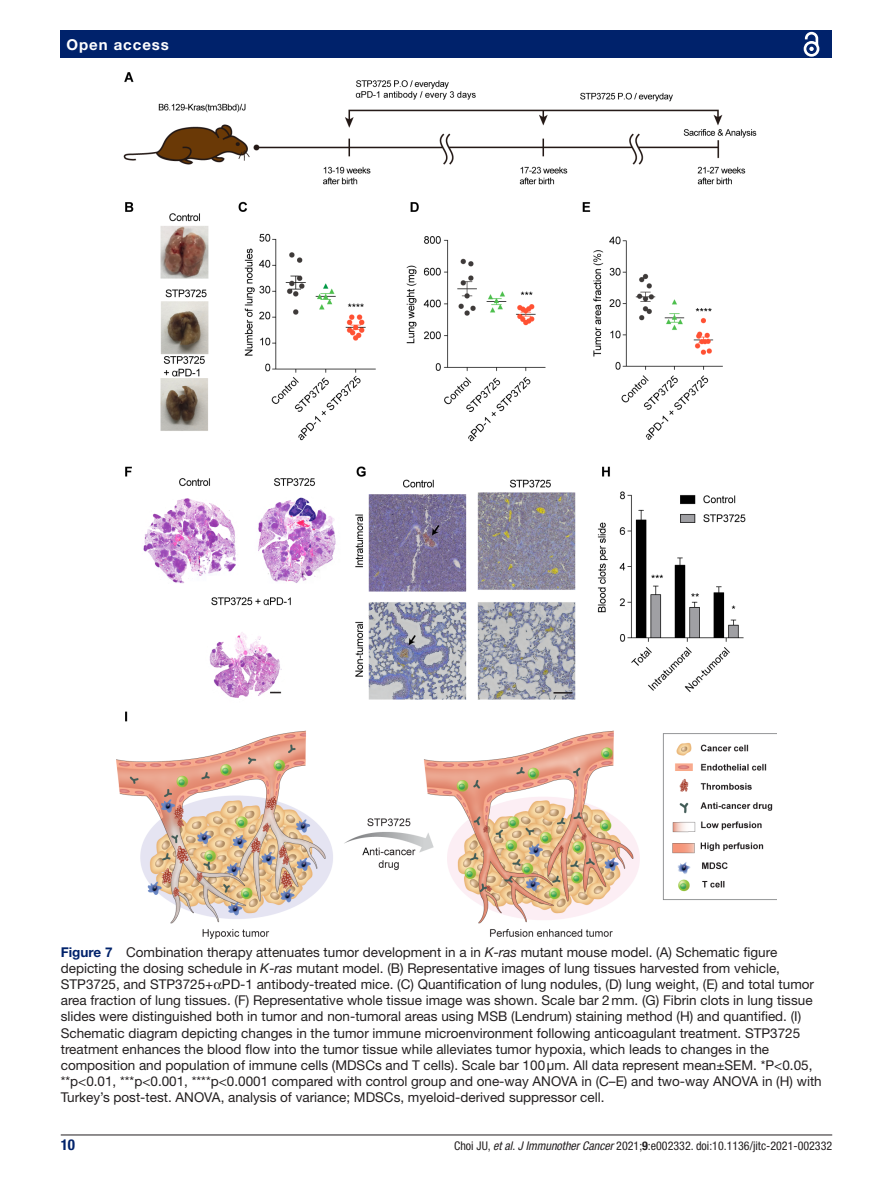
<style>
.page{position:relative;width:893px;height:1191px;background:#fff}
.page>*{position:absolute;margin:0;border:0;box-sizing:border-box;transform-origin:0 0}
.t1{font:700 15px "Helvetica Neue LT Std";letter-spacing:.065em;color:#fff}
.t2{font:700 condensed 15px "Helvetica Neue LT Std";color:#00226b}
.t3{font:13.5px/16.2px "Helvetica Neue LT Std";color:#231f20}
.t4{font:condensed 12px "Helvetica Neue LT Std";color:#231f20}
.s1{font-weight:700;color:#00226b}
.s2{font-style:italic}
.s3{font-weight:700}
</style>
<div class="page">
<hr style="left:61px;top:1134px;width:771px;height:1px;background:#231f20">
<div style="left:61px;top:31px;width:771px;height:27px;background:#00226b"></div>
<svg style="left:803px;top:31px;width:17px;height:26px"></svg>
<img style="left:117px;top:73px;width:659px;height:866px">
<p class="t1" style="left:66px;top:35px;width:104px">Open access</p>
<p class="t3" style="left:61px;top:943px;width:762px"><span class="s1">Figure 7</span> Combination therapy attenuates tumor development in a in <span class="s2">K-ras</span> mutant mouse model. (A) Schematic figure depicting the dosing schedule in <span class="s2">K-ras</span> mutant model. (B) Representative images of lung tissues harvested from vehicle, STP3725, and STP3725+ PD-1 antibody-treated mice. (C) Quantification of lung nodules, (D) lung weight, (E) and total tumor area fraction of lung tissues. (F) Representative whole tissue image was shown. Scale bar 2mm. (G) Fibrin clots in lung tissue slides were distinguished both in tumor and non-tumoral areas using MSB (Lendrum) staining method (H) and quantified. (I)<br>Schematic diagram depicting changes in the tumor immune microenvironment following anticoagulant treatment. STP3725 treatment enhances the blood flow into the tumor tissue while alleviates tumor hypoxia, which leads to changes in the composition and population of immune cells (MDSCs and T cells). Scale bar 100µm. All data represent mean±SEM. *P&lt;0.05, **p&lt;0.01, ***p&lt;0.001, ****p&lt;0.0001 compared with control group and one-way ANOVA in (C–E) and two-way ANOVA in (H) with Turkey’s post-test. ANOVA, analysis of variance; MDSCs, myeloid-derived suppressor cell.</p>
<p class="t2" style="left:61px;top:1135px;width:16px">10</p>
<p class="t4" style="left:454px;top:1138px;width:380px">Choi JU, <span class="s2">et al</span>. <span class="s2">J Immunother Cancer</span> 2021;<span class="s3">9</span>:e002332. doi:10.1136/jitc-2021-002332</p>
</div>
